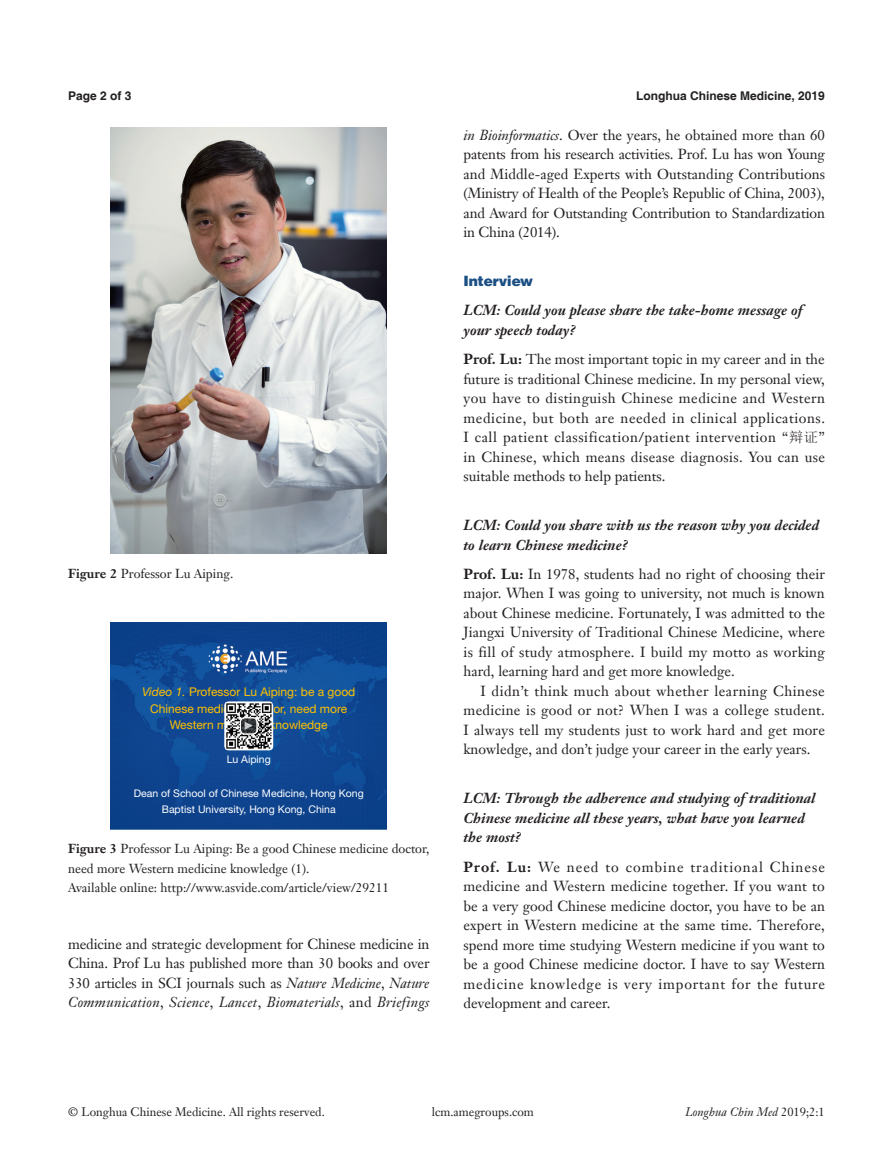
<style>
.page{position:relative;width:893px;height:1170px;background:#fff}
.page>*{position:absolute;margin:0;border:0;box-sizing:border-box;transform-origin:0 0}
.t1{font:14.25px/19.5px "Janson Text LT";color:#231f20;text-align:justify}
.二级标题斜体-6_5{font:italic 700 14.25px/19.5px "Janson Text LT";color:#231f20}
.t2{font:900 14.25px "Helvetica";color:#1c5085}
.t3{font:12.75px/19.5px "Janson Text LT";color:#231f20}
.t4{font:12px/17px "Helvetica Neue LT Pro";color:#ffc000;text-align:center}
.t5{font:12px "Janson Text LT";color:#231f20}
.t6{font:700 12px "Helvetica";color:#231f20}
.t7{font:italic 12px "Janson Text LT";color:#231f20}
.t8{font:11.55px "Times New Roman";color:#fff}
.t9{font:10.5px/16.6px "Helvetica Neue LT Pro";color:#fff;text-align:center}
.s1{font-weight:700}
.s2{font-style:italic}
.s3{font-family:"Sim Sun"}
.s4{font-style:normal}
</style>
<div class="page">
<img style="left:111px;top:128px;width:276px;height:426px">
<img style="left:111px;top:622px;width:276px;height:207px">
<svg style="left:224px;top:701px;width:49px;height:49px"></svg>
<img style="left:225px;top:702px;width:47px;height:47px">
<svg style="left:240px;top:717px;width:17px;height:17px"></svg>
<div style="left:240px;top:717px;width:17px;height:17px;border:1px solid #fff;border-radius:4px"></div>
<p class="t6" style="left:68px;top:88px;width:65px">Page 2 of 3</p>
<p class="t6" style="left:636px;top:88px;width:190px">Longhua Chinese Medicine, 2019</p>
<p class="t3" style="left:68px;top:563px;width:167px"><span class="s1">Figure 2</span> Professor Lu Aiping.</p>
<p class="t4" style="left:142px;top:682px;width:215px"><span class="s2">Video 1.</span> Professor Lu Aiping: be a good<br>Chinese medicine doctor, need more<br>Western medicine knowledge</p>
<p class="t9" style="left:227px;top:751px;width:46px">Lu Aiping</p>
<p class="t9" style="left:134px;top:784px;width:232px">Dean of School of Chinese Medicine, Hong Kong<br>Baptist University, Hong Kong, China</p>
<p class="t8" style="left:257px;top:720px;width:13px;rotate:90deg">▲</p>
<p class="t3" style="left:68px;top:839px;width:363px"><span class="s1">Figure 3</span> Professor Lu Aiping: Be a good Chinese medicine doctor, need more Western medicine knowledge (1).</p>
<p class="t3" style="left:68px;top:878px;width:322px">Available online: http://www.asvide.com/article/view/29211</p>
<p class="t1" style="left:68px;top:934px;width:363px">medicine and strategic development for Chinese medicine in China. Prof Lu has published more than 30 books and over 330 articles in SCI journals such as <span class="s2">Nature Medicine</span>, <span class="s2">Nature Communication</span>, <span class="s2">Science</span>, <span class="s2">Lancet</span>, <span class="s2">Biomaterials</span>, and <span class="s2">Briefings</span></p>
<p class="t1" style="left:463px;top:125px;width:363px"><span class="s2">in Bioinformatics</span>. Over the years, he obtained more than 60 patents from his research activities. Prof. Lu has won Young and Middle-aged Experts with Outstanding Contributions (Ministry of Health of the People’s Republic of China, 2003), and Award for Outstanding Contribution to Standardization in China (2014).</p>
<p class="t2" style="left:463px;top:272px;width:71px">Interview</p>
<p class="二级标题斜体-6_5" style="left:463px;top:300px;width:341px">LCM: Could you please share the take-home message of your speech today?</p>
<p class="t1" style="left:463px;top:349px;width:363px"><span class="s1">Prof. Lu:</span> The most important topic in my career and in the future is traditional Chinese medicine. In my personal view, you have to distinguish Chinese medicine and Western medicine, but both are needed in clinical applications.<br>I call patient classification/patient intervention “<span class="s3">辩证</span>” in Chinese, which means disease diagnosis. You can use suitable methods to help patients.</p>
<p class="二级标题斜体-6_5" style="left:463px;top:515px;width:357px">LCM: Could you share with us the reason why you decided to learn Chinese medicine?</p>
<p class="t1" style="left:463px;top:564px;width:363px"><span class="s1">Prof. Lu:</span> In 1978, students had no right of choosing their major. When I was going to university, not much is known about Chinese medicine. Fortunately, I was admitted to the Jiangxi University of Traditional Chinese Medicine, where is fill of study atmosphere. I build my motto as working hard, learning hard and get more knowledge.</p>
<p class="t1" style="left:463px;top:681px;width:363px;text-indent:17px">I didn’t think much about whether learning Chinese medicine is good or not? When I was a college student.<br>I always tell my students just to work hard and get more knowledge, and don’t judge your career in the early years.</p>
<p class="二级标题斜体-6_5" style="left:463px;top:788px;width:353px">LCM: Through the adherence and studying of traditional<br>Chinese medicine all these years, what have you learned the most?</p>
<p class="t1" style="left:463px;top:856px;width:363px"><span class="s1">Prof. Lu:</span> We need to combine traditional Chinese medicine and Western medicine together. If you want to be a very good Chinese medicine doctor, you have to be an expert in Western medicine at the same time. Therefore, spend more time studying Western medicine if you want to be a good Chinese medicine doctor. I have to say Western medicine knowledge is very important for the future development and career.</p>
<p class="t5" style="left:68px;top:1104px;width:258px">© Longhua Chinese Medicine. All rights reserved.</p>
<p class="t5" style="left:432px;top:1104px;width:104px">lcm.amegroups.com</p>
<p class="t7" style="left:685px;top:1104px;width:141px">Longhua Chin Med <span class="s4">2019;2:1</span></p>
</div>
